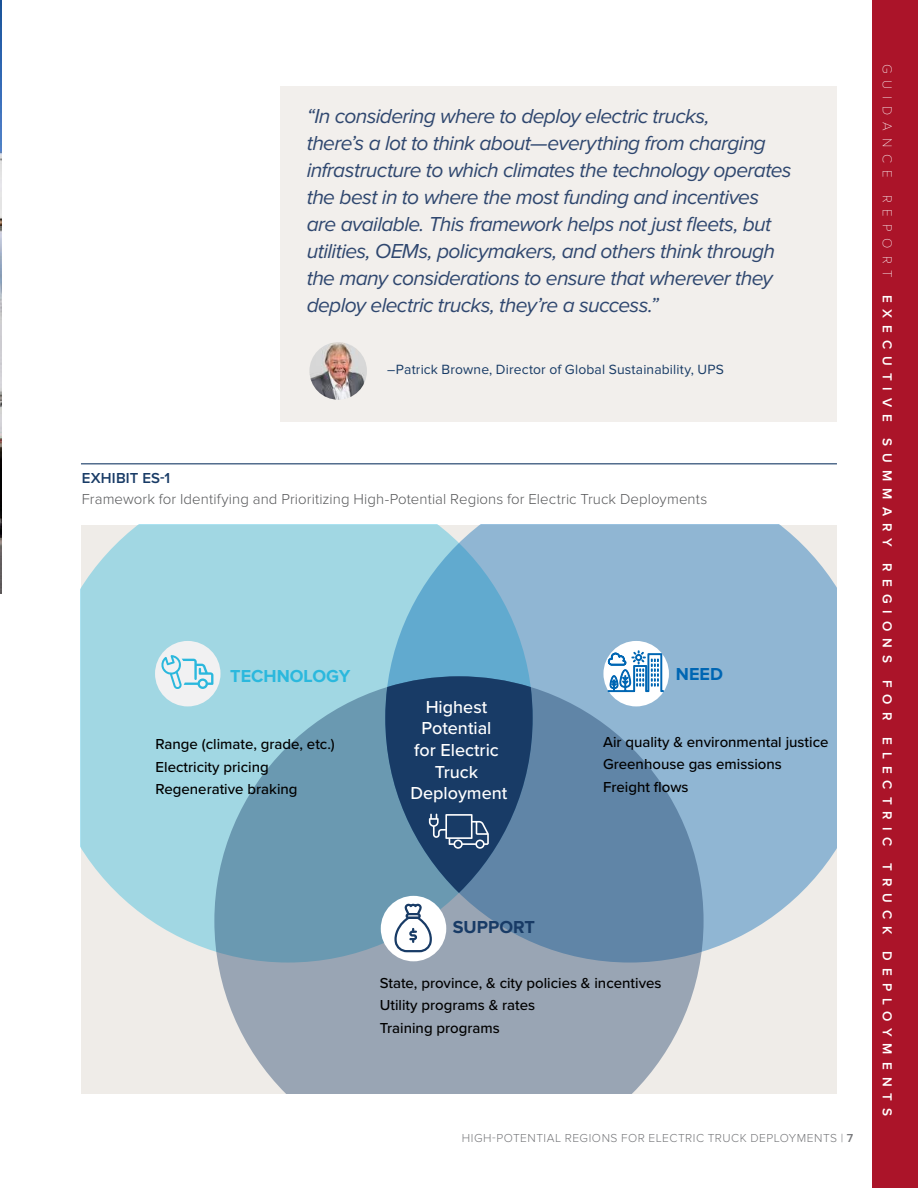
<style>
.page{position:relative;width:918px;height:1188px;background:#fff}
.page>*{position:absolute;margin:0;border:0;box-sizing:border-box;transform-origin:0 0}
.t1{font:italic 21px/27px "Proxima Nova";letter-spacing:-.03em;color:#2f476f}
.t2{font:500 18px/21.6px "Proxima Nova";color:#fff;text-align:center}
.t3{font:700 18px "Proxima Nova";color:#2bb8dd}
.t4{font:700 18px "Proxima Nova";color:#183b66}
.t5{font:700 18px "Proxima Nova";color:#0066b3}
.t6{font:500 15px/22.5px "Proxima Nova";color:#000}
.t7{font:300 15px "Proxima Nova";letter-spacing:.005em;color:#58595b}
.t8{font:600 15px "Proxima Nova";letter-spacing:.015em;color:#183b66}
.t9{font:13.8px "Proxima Nova";letter-spacing:.01em;color:#183b66}
.t10{font:600 13.5px "Proxima Nova";letter-spacing:.515em;color:#fff}
.t11{font:100 13.5px "Proxima Nova T";letter-spacing:.52em;color:#fff}
.t12{font:300 12px "Proxima Nova";letter-spacing:.04em;color:#77787b}
.s1{font-weight:600}
</style>
<div class="page">
<img style="left:0;top:0;width:1px;height:594px">
<div style="left:872px;top:0;width:46px;height:1188px;background:#ab1429"></div>
<hr style="left:81px;top:463px;width:756px;height:1px;background:#183b66">
<div style="left:81px;top:525px;width:756px;height:569px;background:#efece8"></div>
<div style="left:281px;top:86px;width:556px;height:335px;background:#efece8"></div>
<img style="left:309px;top:342px;width:58px;height:58px;border-radius:29px">
<svg style="left:81px;top:525px;width:304px;height:426px;background:#a8d9e3"></svg>
<svg style="left:385px;top:525px;width:452px;height:426px;background:#92b9d4"></svg>
<svg style="left:214px;top:676px;width:490px;height:418px;background:#86a3b8"></svg>
<div style="left:155px;top:641px;width:66px;height:65px;background:#f1f1f2;border-radius:50%"></div>
<svg style="left:161px;top:655px;width:52px;height:34px"></svg>
<div style="left:381px;top:896px;width:65px;height:65px;background:#fff;border-radius:50%"></div>
<div style="left:603px;top:641px;width:66px;height:65px;background:#fff;border-radius:50%"></div>
<svg style="left:385px;top:676px;width:148px;height:217px;background:#30557c"></svg>
<svg style="left:608px;top:651px;width:56px;height:41px"></svg>
<svg style="left:394px;top:903px;width:38px;height:50px"></svg>
<p class="t1" style="left:307px;top:103px;width:486px">“In considering where to deploy electric trucks,<br>there’s a lot to think about—everything from charging infrastructure to which climates the technology operates the best in to where the most funding and incentives are available. This framework helps not just fleets, but utilities, OEMs, policymakers, and others think through the many considerations to ensure that wherever they deploy electric trucks, they’re a success.”</p>
<p class="t9" style="left:387px;top:361px;width:338px">–Patrick Browne, Director of Global Sustainability, UPS</p>
<p class="t8" style="left:82px;top:469px;width:90px">EXHIBIT ES-1</p>
<p class="t7" style="left:82px;top:490px;width:627px">Framework for Identifying and Prioritizing High-Potential Regions for Electric Truck Deployments</p>
<p class="t3" style="left:230px;top:667px;width:122px">TECHNOLOGY</p>
<p class="t6" style="left:156px;top:732px;width:181px">Range (climate, grade, etc.)<br>Electricity pricing<br>Regenerative braking</p>
<p class="t2" style="left:410px;top:695px;width:99px">Highest<br>Potential<br>for Electric<br>Truck<br>Deployment</p>
<p class="t5" style="left:676px;top:666px;width:49px">NEED</p>
<p class="t6" style="left:603px;top:730px;width:227px">Air quality &amp; environmental justice<br>Greenhouse gas emissions<br>Freight flows</p>
<p class="t4" style="left:453px;top:919px;width:84px">SUPPORT</p>
<p class="t6" style="left:380px;top:971px;width:283px">State, province, &amp; city policies &amp; incentives<br>Utility programs &amp; rates<br>Training programs</p>
<p class="t12" style="left:462px;top:1131px;width:393px">HIGH-POTENTIAL REGIONS FOR ELECTRIC TRUCK DEPLOYMENTS | <span class="s1">7</span></p>
<p class="t11" style="left:895px;top:64px;width:115px;rotate:90deg">GUIDANCE</p>
<p class="t11" style="left:895px;top:195px;width:85px;rotate:90deg">REPORT</p>
<p class="t10" style="left:895px;top:295px;width:128px;rotate:90deg">EXECUTIVE</p>
<p class="t10" style="left:895px;top:438px;width:109px;rotate:90deg">SUMMARY</p>
<p class="t10" style="left:895px;top:563px;width:101px;rotate:90deg">REGIONS</p>
<p class="t10" style="left:895px;top:680px;width:42px;rotate:90deg">FOR</p>
<p class="t10" style="left:895px;top:737px;width:111px;rotate:90deg">ELECTRIC</p>
<p class="t10" style="left:895px;top:863px;width:73px;rotate:90deg">TRUCK</p>
<p class="t10" style="left:895px;top:951px;width:166px;rotate:90deg">DEPLOYMENTS</p>
</div>
